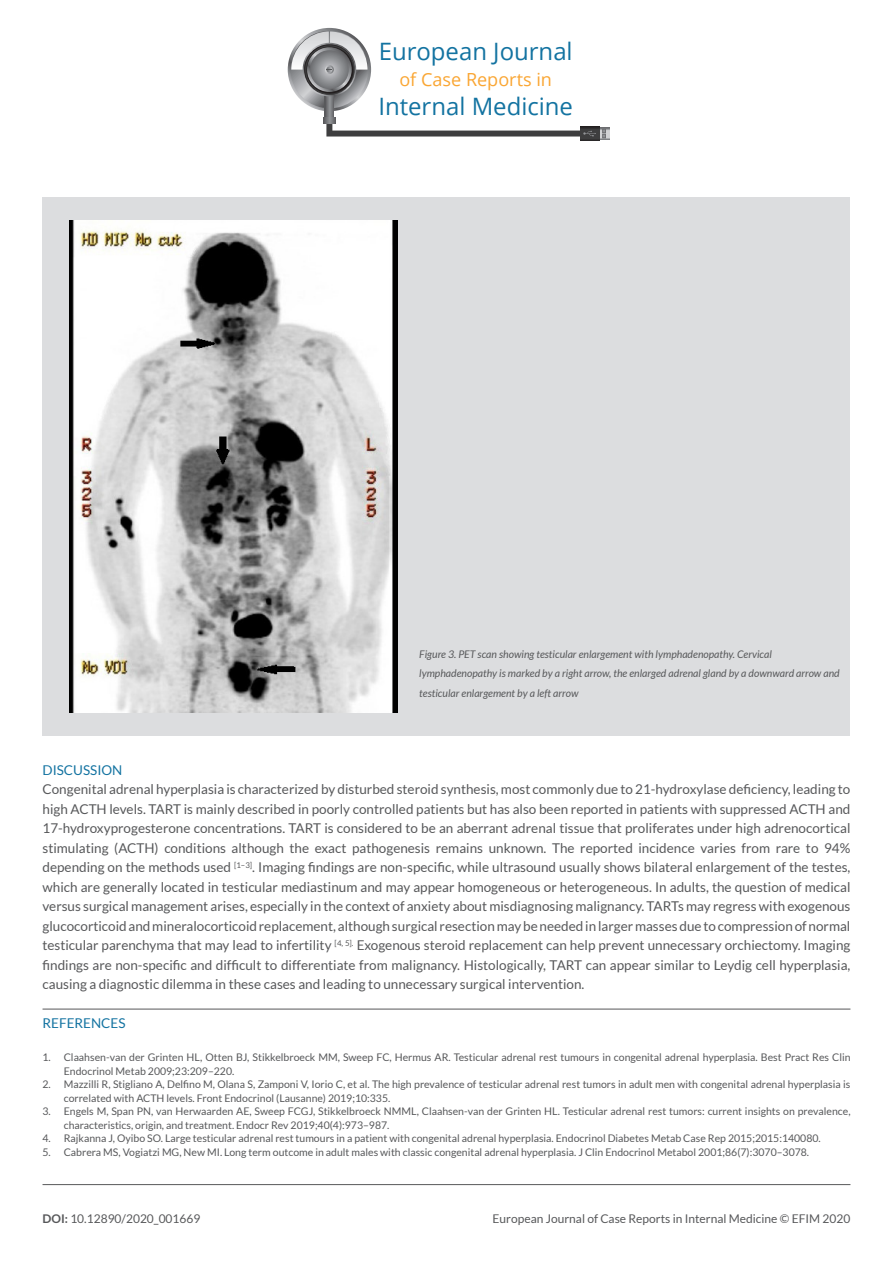
<style>
.page{position:relative;width:893px;height:1263px;background:#fff}
.page>*{position:absolute;margin:0;border:0;box-sizing:border-box;transform-origin:0 0}
.t1{font:24px "Open Sans";color:#1373a1}
.t2{font:18px "Open Sans";color:#faa633}
.TESTO_ARTICOLO{font:13.5px/19.5px "Lato";color:#57585a;text-align:justify}
.TESTO_ARTICOLO-2{font:13.5px "Lato";color:#1373a1}
.TITOLINI{font:13.5px "Lato";color:#1373a1}
.t3{font:12px "Lato";color:#57585a}
.REFERENCE{font:10.5px/13.5px "Lato";color:#57585a}
.DIDASCALIA{font:italic 10.5px/19.5px "Lato";color:#57585a}
.s1{font-weight:700}
</style>
<div class="page">
<svg style="left:288px;top:28px;width:83px;height:83px"></svg>
<svg style="left:291px;top:31px;width:77px;height:77px"></svg>
<svg style="left:325px;top:96px;width:9px;height:21px"></svg>
<svg style="left:303px;top:43px;width:53px;height:53px"></svg>
<svg style="left:304px;top:44px;width:51px;height:51px"></svg>
<svg style="left:307px;top:47px;width:45px;height:45px"></svg>
<svg style="left:310px;top:50px;width:39px;height:39px"></svg>
<svg style="left:291px;top:31px;width:76px;height:43px"></svg>
<svg style="left:600px;top:128px;width:10px;height:11px"></svg>
<svg style="left:603px;top:129px;width:2px;height:9px"></svg>
<svg style="left:580px;top:126px;width:20px;height:15px"></svg>
<svg style="left:323px;top:117px;width:273px;height:20px"></svg>
<hr style="left:43px;top:1184px;width:807px;height:1px;background:#57585a">
<div style="left:43px;top:197px;width:807px;height:539px;background:#dcdddf"></div>
<img style="left:70px;top:220px;width:327px;height:492px">
<hr style="left:43px;top:1009px;width:807px;height:1px;background:#57585a">
<h1 class="t1" style="left:379px;top:35px;width:196px">European Journal</h1>
<h2 class="t2" style="left:399px;top:67px;width:154px">of Case Reports in</h2>
<h1 class="t1" style="left:378px;top:89px;width:196px">Internal Medicine</h1>
<p class="DIDASCALIA" style="left:419px;top:644px;width:422px">Figure 3. PET scan showing testicular enlargement with lymphadenopathy. Cervical lymphadenopathy is marked by a right arrow, the enlarged adrenal gland by a downward arrow and testicular enlargement by a left arrow</p>
<p class="TESTO_ARTICOLO-2" style="left:43px;top:762px;width:82px">DISCUSSION</p>
<p class="TESTO_ARTICOLO" style="left:43px;top:779px;width:809px">Congenital adrenal hyperplasia is characterized by disturbed steroid synthesis, most commonly due to 21-hydroxylase deficiency, leading to high ACTH levels. TART is mainly described in poorly controlled patients but has also been reported in patients with suppressed ACTH and 17-hydroxyprogesterone concentrations. TART is considered to be an aberrant adrenal tissue that proliferates under high adrenocortical stimulating (ACTH) conditions although the exact pathogenesis remains unknown. The reported incidence varies from rare to 94% depending on the methods used <sup>[1–3]</sup>. Imaging findings are non-specific, while ultrasound usually shows bilateral enlargement of the testes, which are generally located in testicular mediastinum and may appear homogeneous or heterogeneous. In adults, the question of medical versus surgical management arises, especially in the context of anxiety about misdiagnosing malignancy. TARTs may regress with exogenous glucocorticoid and mineralocorticoid replacement, although surgical resection may be needed in larger masses due to compression of normal testicular parenchyma that may lead to infertility <sup>[4,</sup> <sup>5].</sup> Exogenous steroid replacement can help prevent unnecessary orchiectomy. Imaging findings are non-specific and difficult to differentiate from malignancy. Histologically, TART can appear similar to Leydig cell hyperplasia, causing a diagnostic dilemma in these cases and leading to unnecessary surgical intervention.</p>
<p class="TITOLINI" style="left:43px;top:1016px;width:85px">REFERENCES</p>
<p class="REFERENCE" style="left:64px;top:1050px;width:788px;text-indent:-21px">1. Claahsen-van der Grinten HL, Otten BJ, Stikkelbroeck MM, Sweep FC, Hermus AR. Testicular adrenal rest tumours in congenital adrenal hyperplasia. Best Pract Res Clin<br>Endocrinol Metab 2009;23:209–220.</p>
<p class="REFERENCE" style="left:64px;top:1077px;width:788px;text-indent:-21px">2. Mazzilli R, Stigliano A, Delfino M, Olana S, Zamponi V, Iorio C, et al. The high prevalence of testicular adrenal rest tumors in adult men with congenital adrenal hyperplasia is correlated with ACTH levels. Front Endocrinol (Lausanne) 2019;10:335.</p>
<p class="REFERENCE" style="left:64px;top:1104px;width:788px;text-indent:-21px">3. Engels M, Span PN, van Herwaarden AE, Sweep FCGJ, Stikkelbroeck NMML, Claahsen-van der Grinten HL. Testicular adrenal rest tumors: current insights on prevalence, characteristics, origin, and treatment. Endocr Rev 2019;40(4):973–987.</p>
<p class="REFERENCE" style="left:43px;top:1131px;width:780px">4. Rajkanna J, Oyibo SO. Large testicular adrenal rest tumours in a patient with congenital adrenal hyperplasia. Endocrinol Diabetes Metab Case Rep 2015;2015:140080.</p>
<p class="REFERENCE" style="left:43px;top:1145px;width:768px">5. Cabrera MS, Vogiatzi MG, New MI. Long term outcome in adult males with classic congenital adrenal hyperplasia. J Clin Endocrinol Metabol 2001;86(7):3070–3078.</p>
<p class="t3" style="left:43px;top:1212px;width:159px"><span class="s1">DOI:</span> 10.12890/2020_001669</p>
<p class="t3" style="left:493px;top:1212px;width:359px">European Journal of Case Reports in Internal Medicine © EFIM 2020</p>
</div>
